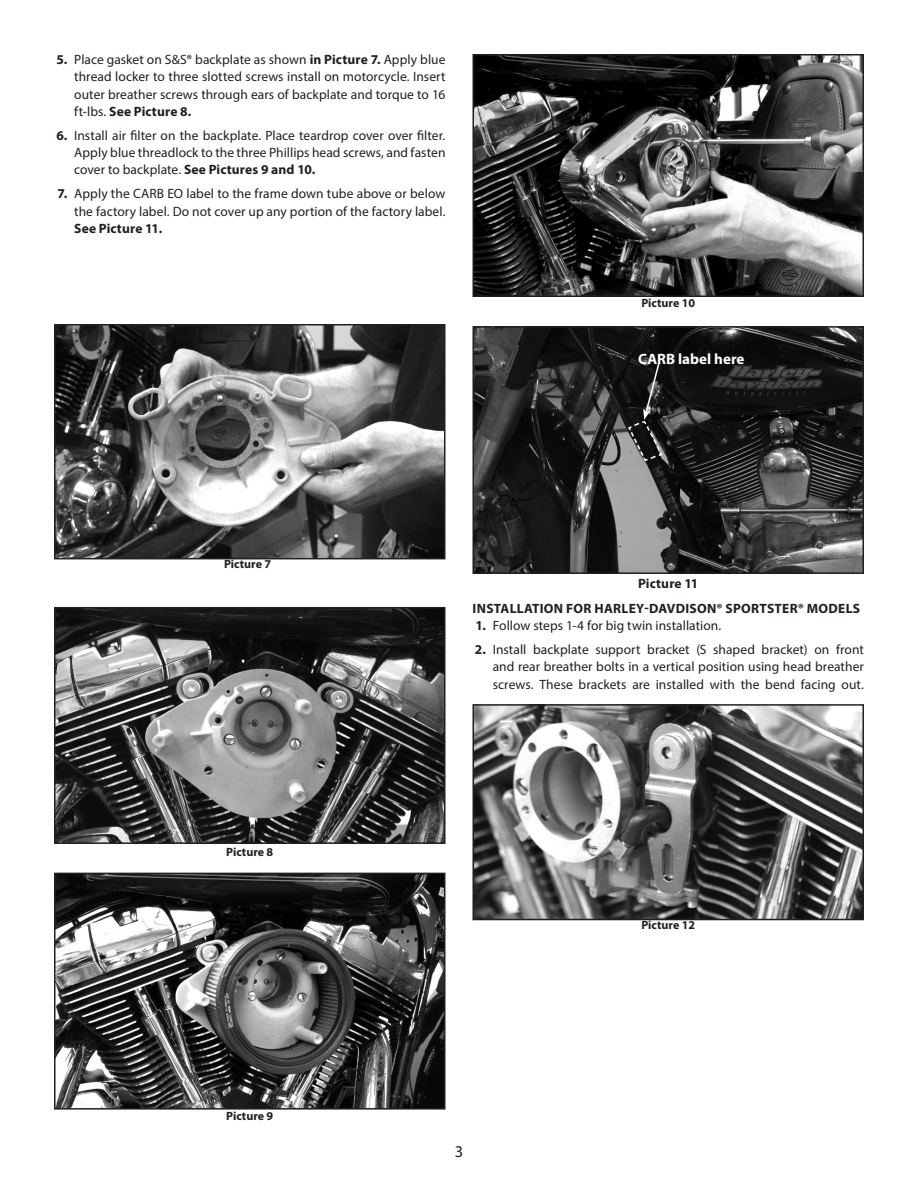
<style>
.page{position:relative;width:918px;height:1188px;background:#fff}
.page>*{position:absolute;margin:0;border:0;box-sizing:border-box;transform-origin:0 0}
.t1{font:16.5px "Myriad Pro";color:#231f20}
.t2{font:700 15px "Myriad Pro";color:#fff}
.t3{font:13.5px/17.2px "Myriad Pro";letter-spacing:.005em;color:#231f20;text-align:justify}
.t4{font:700 13.5px "Myriad Pro";letter-spacing:.02em;color:#231f20}
.t5{font:700 12px "Myriad Pro";color:#231f20}
.s1{font-weight:700}
</style>
<div class="page">
<img style="left:57px;top:610px;width:386px;height:231px">
<div style="left:54px;top:607px;width:392px;height:237px;border:2px solid #231f20"></div>
<img style="left:57px;top:327px;width:386px;height:229px">
<div style="left:54px;top:324px;width:392px;height:235px;border:2px solid #231f20"></div>
<img style="left:57px;top:876px;width:386px;height:231px">
<div style="left:54px;top:873px;width:392px;height:237px;border:2px solid #231f20"></div>
<img style="left:475px;top:57px;width:386px;height:237px">
<div style="left:472px;top:54px;width:392px;height:243px;border:2px solid #231f20"></div>
<img style="left:475px;top:329px;width:386px;height:242px">
<div style="left:472px;top:326px;width:392px;height:248px;border:2px solid #231f20"></div>
<svg style="left:628px;top:362px;width:36px;height:99px;background:#313131"></svg>
<img style="left:475px;top:707px;width:386px;height:210px">
<div style="left:472px;top:704px;width:392px;height:216px;border:2px solid #231f20"></div>
<p class="t3" style="left:74px;top:51px;width:373px;text-indent:-18px"><span class="s1">5.</span> Place gasket on S&amp;S® backplate as shown <span class="s1">in Picture 7.</span> Apply blue thread locker to three slotted screws install on motorcycle. Insert outer breather screws through ears of backplate and torque to 16 ft-lbs. <span class="s1">See Picture 8.</span></p>
<p class="t3" style="left:74px;top:127px;width:373px;text-indent:-18px"><span class="s1">6.</span> Install air filter on the backplate. Place teardrop cover over filter.<br>Apply blue threadlock to the three Phillips head screws, and fasten cover to backplate. <span class="s1">See Pictures 9 and 10.</span></p>
<p class="t3" style="left:74px;top:185px;width:373px;text-indent:-17px"><span class="s1">7.</span> Apply the CARB EO label to the frame down tube above or below the factory label. Do not cover up any portion of the factory label.<br><span class="s1">See Picture 11.</span></p>
<p class="t5" style="left:641px;top:295px;width:55px">Picture 10</p>
<p class="t2" style="left:638px;top:349px;width:108px">CARB label here</p>
<p class="t5" style="left:224px;top:557px;width:49px">Picture 7</p>
<p class="t5" style="left:226px;top:844px;width:49px">Picture 8</p>
<p class="t5" style="left:226px;top:1108px;width:49px">Picture 9</p>
<p class="t4" style="left:638px;top:574px;width:62px">Picture 11</p>
<p class="t4" style="left:473px;top:599px;width:389px">INSTALLATION FOR HARLEY-DAVDISON® SPORTSTER® MODELS</p>
<p class="t3" style="left:475px;top:617px;width:247px"><span class="s1">1.</span> Follow steps 1-4 for big twin installation.</p>
<p class="t3" style="left:493px;top:641px;width:373px;text-indent:-18px"><span class="s1">2.</span> Install backplate support bracket (S shaped bracket) on front and rear breather bolts in a vertical position using head breather screws. These brackets are installed with the bend facing out.</p>
<p class="t1" style="left:455px;top:1141px;width:10px">3</p>
<p class="t5" style="left:641px;top:917px;width:55px">Picture 12</p>
</div>
